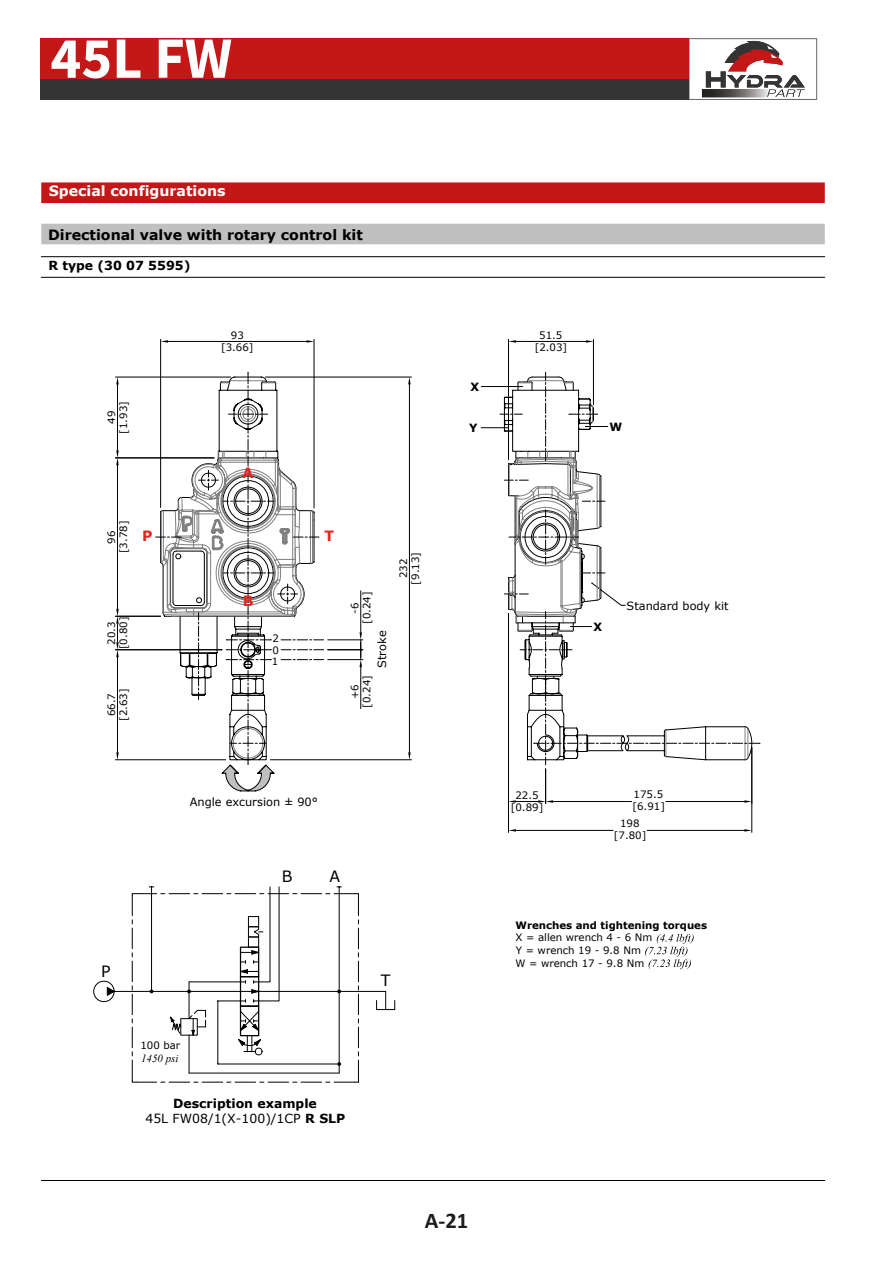
<style>
.page{position:relative;width:893px;height:1263px;background:#fff}
.page>*{position:absolute;margin:0;border:0;box-sizing:border-box;transform-origin:0 0}
.t1{font:700 58.5px "Source Sans Pro";color:#fff}
.t2{font:700 22.5px "Calibri";color:#1d1d1b}
.t3{font:15.6px "Verdana";color:#000}
.t4{font:700 14.25px "Verdana";color:#000}
.t5{font:700 14.25px "Verdana";color:#fff}
.t6{font:700 14.25px "Verdana";color:#e52421}
.t7{font:700 12.45px/15.5px "Verdana";color:#000;text-align:center}
.t8{font:11.4px "Verdana";color:#000}
.t9{font:700 11.4px "Verdana";color:#000}
.t10{font:italic 10.95px "Times New Roman";color:#000}
.t11{font:10.2px/12px "Verdana";color:#000;text-align:center}
.t12{font:700 10.2px "Verdana";color:#000}
.s1{font-weight:400}
</style>
<div class="page">
<div style="left:41px;top:182px;width:784px;height:21px;background:#c41718"></div>
<hr style="left:41px;top:1180px;width:784px;height:1px;background:#000">
<div style="left:41px;top:224px;width:784px;height:20px;background:#c0c0c0"></div>
<hr style="left:41px;top:277px;width:784px;height:1px;background:#000">
<hr style="left:41px;top:256px;width:784px;height:1px;background:#000">
<svg style="left:645px;top:934px;width:49px;height:35px"></svg>
<hr style="left:545px;top:769px;width:1px;height:35px;background:#000">
<hr style="left:553px;top:801px;width:79px;height:1px;background:#000">
<hr style="left:666px;top:801px;width:78px;height:1px;background:#000">
<svg style="left:509px;top:800px;width:44px;height:3px"></svg>
<svg style="left:744px;top:800px;width:7px;height:3px"></svg>
<hr style="left:751px;top:747px;width:1px;height:85px;background:#000">
<hr style="left:508px;top:613px;width:1px;height:219px;background:#000">
<hr style="left:647px;top:830px;width:97px;height:1px;background:#000">
<hr style="left:516px;top:830px;width:97px;height:1px;background:#000">
<svg style="left:744px;top:829px;width:8px;height:3px"></svg>
<svg style="left:509px;top:829px;width:7px;height:3px"></svg>
<hr style="left:508px;top:339px;width:1px;height:121px;background:#000">
<hr style="left:593px;top:339px;width:1px;height:66px;background:#000">
<hr style="left:516px;top:341px;width:70px;height:1px;background:#000">
<svg style="left:509px;top:340px;width:7px;height:3px"></svg>
<svg style="left:586px;top:340px;width:7px;height:3px"></svg>
<svg style="left:93px;top:893px;width:302px;height:181px"></svg>
<svg style="left:132px;top:886px;width:227px;height:197px"></svg>
<svg style="left:481px;top:372px;width:279px;height:393px"></svg>
<svg style="left:156px;top:372px;width:168px;height:420px"></svg>
<hr style="left:328px;top:639px;width:35px;height:1px;background:#000">
<hr style="left:360px;top:591px;width:1px;height:41px;background:#000">
<hr style="left:328px;top:649px;width:35px;height:1px;background:#000">
<hr style="left:328px;top:659px;width:35px;height:1px;background:#000">
<hr style="left:360px;top:667px;width:1px;height:42px;background:#000">
<svg style="left:360px;top:632px;width:2px;height:35px"></svg>
<hr style="left:117px;top:465px;width:1px;height:144px;background:#000">
<hr style="left:115px;top:616px;width:45px;height:1px;background:#000">
<hr style="left:115px;top:649px;width:107px;height:1px;background:#000">
<hr style="left:115px;top:759px;width:111px;height:1px;background:#000">
<hr style="left:117px;top:657px;width:1px;height:95px;background:#000">
<svg style="left:116px;top:609px;width:3px;height:48px"></svg>
<svg style="left:116px;top:752px;width:3px;height:8px"></svg>
<hr style="left:115px;top:458px;width:99px;height:1px;background:#000">
<hr style="left:115px;top:377px;width:116px;height:1px;background:#000">
<hr style="left:117px;top:384px;width:1px;height:66px;background:#000">
<svg style="left:116px;top:450px;width:3px;height:15px"></svg>
<svg style="left:116px;top:377px;width:3px;height:7px"></svg>
<hr style="left:265px;top:377px;width:146px;height:1px;background:#000">
<hr style="left:270px;top:759px;width:141px;height:1px;background:#000">
<hr style="left:409px;top:384px;width:1px;height:368px;background:#000">
<svg style="left:408px;top:377px;width:3px;height:7px"></svg>
<svg style="left:408px;top:752px;width:3px;height:8px"></svg>
<hr style="left:160px;top:339px;width:1px;height:168px;background:#000">
<hr style="left:314px;top:339px;width:1px;height:169px;background:#000">
<hr style="left:168px;top:341px;width:139px;height:1px;background:#000">
<svg style="left:161px;top:340px;width:7px;height:3px"></svg>
<svg style="left:307px;top:340px;width:7px;height:3px"></svg>
<div style="left:40px;top:38px;width:649px;height:42px;background:#c41718"></div>
<div style="left:40px;top:79px;width:649px;height:21px;background:#343434"></div>
<svg style="left:689px;top:38px;width:128px;height:62px"></svg>
<h1 class="t1" style="left:50px;top:19px;width:183px">45L FW</h1>
<h3 class="t5" style="left:49px;top:182px;width:178px">Special configurations</h3>
<h3 class="t4" style="left:48px;top:225px;width:316px">Directional valve with rotary control kit</h3>
<p class="t7" style="left:48px;top:258px;width:144px">R type (30 07 5595)</p>
<p class="t11" style="left:221px;top:330px;width:34px">93 [3.66]</p>
<p class="t11" style="left:106px;top:434px;width:34px;rotate:-90deg">49 [1.93]</p>
<h3 class="t6" style="left:243px;top:463px;width:13px">A</h3>
<p class="t11" style="left:118px;top:553px;width:34px;rotate:-90deg">[3.78]</p>
<p class="t11" style="left:106px;top:544px;width:14px;rotate:-90deg">96</p>
<h3 class="t6" style="left:142px;top:527px;width:12px">P</h3>
<h3 class="t6" style="left:324px;top:527px;width:11px">T</h3>
<p class="t11" style="left:106px;top:649px;width:34px;rotate:-90deg">20.3 [0.80]</p>
<p class="t11" style="left:106px;top:721px;width:34px;rotate:-90deg">66.7 [2.63]</p>
<h3 class="t6" style="left:243px;top:591px;width:12px">B</h3>
<p class="t11" style="left:272px;top:632px;width:8px">2</p>
<p class="t11" style="left:272px;top:656px;width:8px">1</p>
<p class="t11" style="left:273px;top:644px;width:8px">0</p>
<p class="t11" style="left:349px;top:624px;width:34px;rotate:-90deg">-6 [0.24]</p>
<p class="t8" style="left:375px;top:668px;width:39px;rotate:-90deg">Stroke</p>
<p class="t11" style="left:349px;top:708px;width:34px;rotate:-90deg">+6 [0.24]</p>
<p class="t11" style="left:398px;top:585px;width:34px;rotate:-90deg">232 [9.13]</p>
<p class="t8" style="left:190px;top:794px;width:130px">Angle excursion ± 90°</p>
<h3 class="t3" style="left:282px;top:866px;width:12px">B</h3>
<h3 class="t3" style="left:329px;top:866px;width:12px">A</h3>
<h3 class="t3" style="left:101px;top:961px;width:11px">P</h3>
<p class="t11" style="left:140px;top:1040px;width:41px">100 bar</p>
<p class="t10" style="left:141px;top:1050px;width:39px">1450 psi</p>
<p class="t7" style="left:145px;top:1095px;width:201px">Description example<br><span class="s1">45L FW08/1(X-100)/1CP</span> R SLP</p>
<h3 class="t3" style="left:381px;top:970px;width:11px">T</h3>
<p class="t11" style="left:535px;top:330px;width:34px">51.5 [2.03]</p>
<p class="t9" style="left:471px;top:379px;width:10px">X</p>
<p class="t9" style="left:469px;top:421px;width:10px">Y</p>
<p class="t9" style="left:609px;top:419px;width:14px">W</p>
<p class="t9" style="left:594px;top:619px;width:10px">X</p>
<p class="t8" style="left:627px;top:599px;width:104px">Standard body kit</p>
<p class="t11" style="left:511px;top:790px;width:34px">22.5 [0.89]</p>
<p class="t11" style="left:632px;top:788px;width:34px;line-height:12.6px;text-align:left">175.5 [6.91]</p>
<p class="t11" style="left:614px;top:817px;width:34px;line-height:12.6px">198 [7.80]</p>
<p class="t12" style="left:516px;top:918px;width:193px">Wrenches and tightening torques</p>
<p class="t11" style="left:515px;top:931px;width:139px;line-height:12.8px;text-align:left">X = allen wrench 4 - 6 Nm<br>Y = wrench 19 - 9.8 Nm<br>W = wrench 17 - 9.8 Nm</p>
<h2 class="t2" style="left:425px;top:1205px;width:45px">A-21</h2>
</div>
